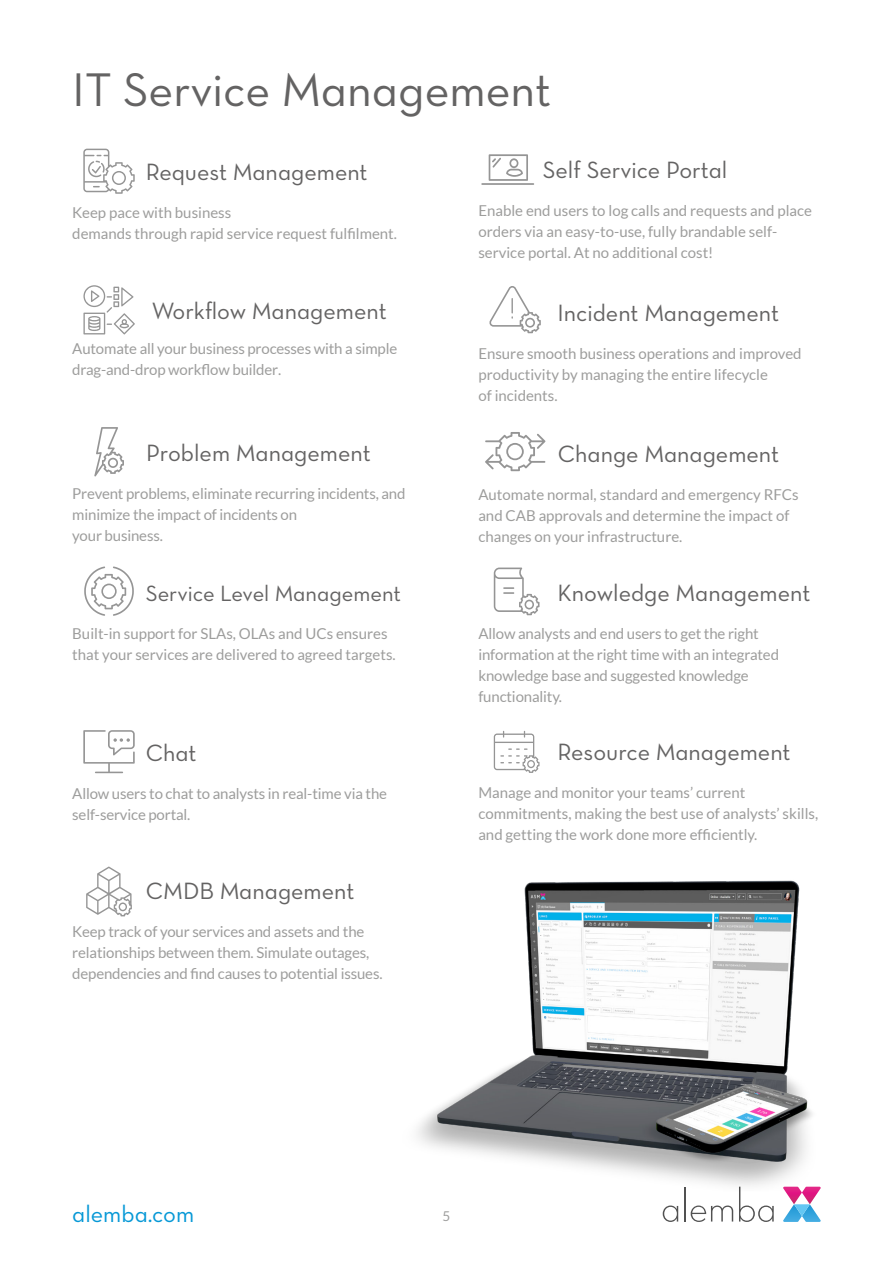
<style>
.page{position:relative;width:893px;height:1263px;background:#fff}
.page>*{position:absolute;margin:0;border:0;box-sizing:border-box;transform-origin:0 0}
.t1{font:48px "Neutra Text Book Alt";color:#646363}
.t2{font:24px "Neutra Text Book Alt";color:#646363}
.t3{font:24px "Neutra Text Book Alt";color:#0698d6}
.t4{font:22.5px "Neutra Text Book Alt";color:#646363}
.t5{font:15px/21px "Lato";color:#9d9d9c}
.t6{font:13.5px "Lato";color:#9d9d9c}
</style>
<div class="page">
<svg style="left:663px;top:1205px;width:15px;height:17px"></svg>
<hr style="left:684px;top:1187px;width:2px;height:34px;background:#515151">
<svg style="left:691px;top:1205px;width:42px;height:17px"></svg>
<svg style="left:739px;top:1192px;width:35px;height:30px"></svg>
<svg style="left:783px;top:1192px;width:38px;height:30px"></svg>
<svg style="left:83px;top:149px;width:52px;height:45px"></svg>
<svg style="left:481px;top:154px;width:53px;height:31px"></svg>
<svg style="left:83px;top:285px;width:52px;height:49px"></svg>
<svg style="left:489px;top:286px;width:52px;height:47px"></svg>
<svg style="left:94px;top:427px;width:30px;height:49px"></svg>
<svg style="left:485px;top:432px;width:60px;height:39px"></svg>
<svg style="left:84px;top:566px;width:50px;height:50px"></svg>
<svg style="left:494px;top:567px;width:45px;height:48px"></svg>
<svg style="left:83px;top:730px;width:52px;height:43px"></svg>
<svg style="left:494px;top:731px;width:45px;height:42px"></svg>
<svg style="left:86px;top:866px;width:46px;height:50px"></svg>
<img style="left:417px;top:880px;width:404px;height:312px">
<h1 class="t1" style="left:72px;top:61px;width:480px">IT Service Management</h1>
<h2 class="t2" style="left:146px;top:157px;width:223px">Request Management</h2>
<p class="t5" style="left:72px;top:202px;width:326px">Keep pace with business<br>demands through rapid service request fulfilment.</p>
<h2 class="t2" style="left:152px;top:296px;width:236px">Workflow Management</h2>
<p class="t5" style="left:72px;top:338px;width:326px">Automate all your business processes with a simple drag-and-drop workflow builder.</p>
<h2 class="t2" style="left:146px;top:438px;width:226px">Problem Management</h2>
<p class="t5" style="left:72px;top:483px;width:335px">Prevent problems, eliminate recurring incidents, and minimize the impact of incidents on<br>your business.</p>
<h3 class="t4" style="left:146px;top:580px;width:257px">Service Level Management</h3>
<p class="t5" style="left:72px;top:623px;width:325px">Built-in support for SLAs, OLAs and UCs ensures that your services are delivered to agreed targets.</p>
<h2 class="t2" style="left:146px;top:739px;width:52px">Chat</h2>
<p class="t5" style="left:72px;top:783px;width:316px">Allow users to chat to analysts in real-time via the self-service portal.</p>
<h2 class="t2" style="left:146px;top:876px;width:210px">CMDB Management</h2>
<p class="t5" style="left:72px;top:921px;width:312px">Keep track of your services and assets and the relationships between them. Simulate outages, dependencies and find causes to potential issues.</p>
<h2 class="t2" style="left:543px;top:156px;width:186px">Self Service Portal</h2>
<p class="t5" style="left:478px;top:200px;width:335px">Enable end users to log calls and requests and place orders via an easy-to-use, fully brandable self&shy;service portal. At no additional cost!</p>
<h2 class="t2" style="left:558px;top:298px;width:223px">Incident Management</h2>
<p class="t5" style="left:478px;top:343px;width:325px">Ensure smooth business operations and improved productivity by managing the entire lifecycle<br>of incidents.</p>
<h2 class="t2" style="left:558px;top:439px;width:223px">Change Management</h2>
<p class="t5" style="left:478px;top:484px;width:322px">Automate normal, standard and emergency RFCs and CAB approvals and determine the impact of changes on your infrastructure.</p>
<h2 class="t2" style="left:558px;top:578px;width:254px">Knowledge Management</h2>
<p class="t5" style="left:478px;top:623px;width:302px">Allow analysts and end users to get the right information at the right time with an integrated knowledge base and suggested knowledge functionality.</p>
<h2 class="t2" style="left:558px;top:738px;width:235px">Resource Management</h2>
<p class="t5" style="left:478px;top:782px;width:341px">Manage and monitor your teams’ current commitments, making the best use of analysts’ skills, and getting the work done more efficiently.</p>
<h2 class="t3" style="left:72px;top:1199px;width:123px">alemba.com</h2>
<p class="t6" style="left:443px;top:1208px;width:9px">5</p>
</div>
